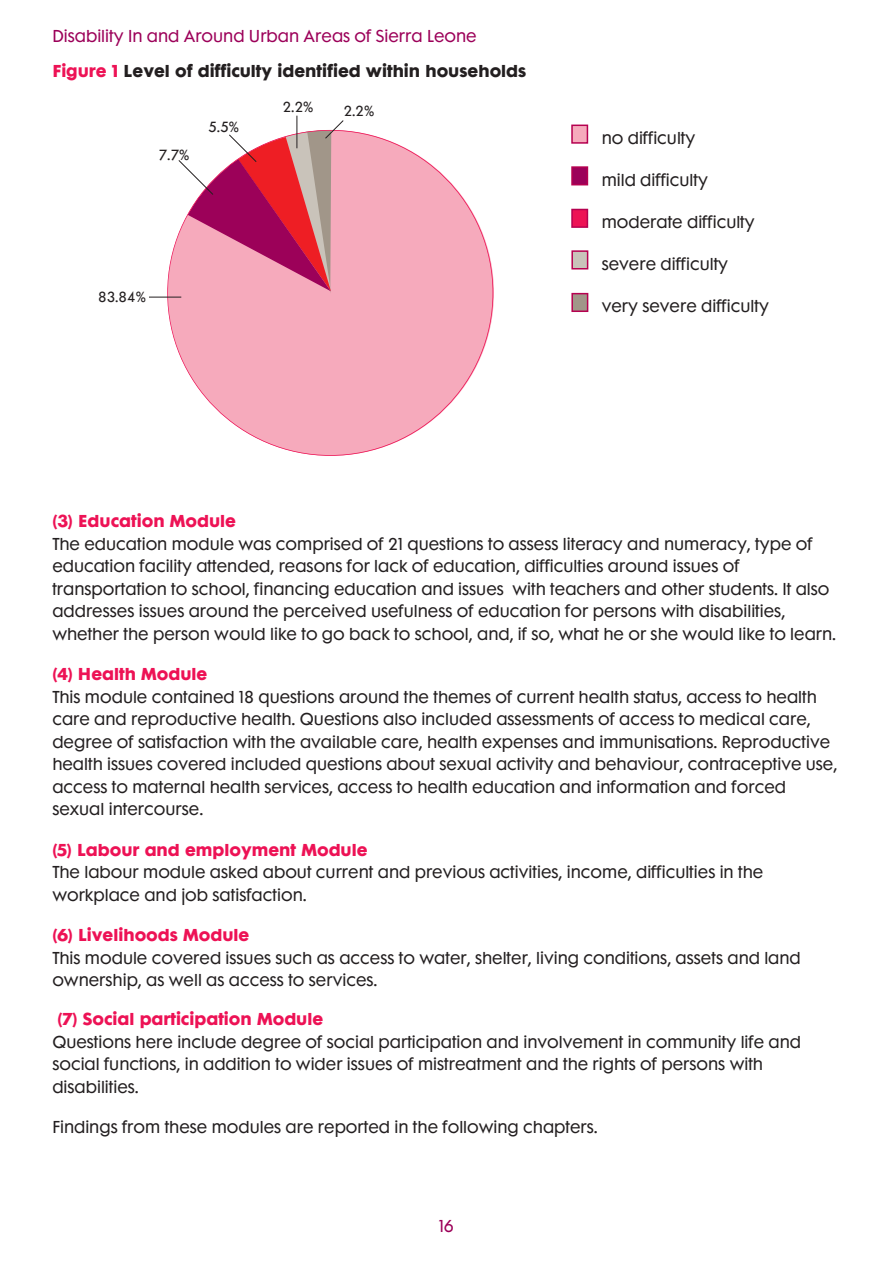
<style>
.page{position:relative;width:893px;height:1263px;background:#fff}
.page>*{position:absolute;margin:0;border:0;box-sizing:border-box;transform-origin:0 0}
.t1{font:15.75px/22.5px "Fute PL";color:#231f20}
.t2{font:700 15.75px "Fute PL";color:#ed1255}
.t3{font:700 15.75px "Fute PL";color:#231f20}
.t4{font:15.75px "Fute PL";color:#9c0159}
.t5{font:13.35px "Fute PL";color:#231f20}
.s1{color:#ed1255}
</style>
<div class="page">
<div style="left:168px;top:130px;width:326px;height:326px;background:#f6aabc;border-radius:50%"></div>
<div style="left:572px;top:125px;width:15px;height:18px;background:#f6aabc"></div>
<div style="left:571px;top:125px;width:17px;height:19px;border:2px solid #b60150"></div>
<div style="left:572px;top:209px;width:15px;height:18px;background:#ed1255"></div>
<div style="left:571px;top:209px;width:17px;height:19px;border:2px solid #b60150"></div>
<div style="left:572px;top:251px;width:15px;height:18px;background:#c9c3ba"></div>
<div style="left:571px;top:250px;width:17px;height:20px;border:2px solid #b60150"></div>
<div style="left:572px;top:294px;width:15px;height:17px;background:#a19689"></div>
<div style="left:571px;top:293px;width:17px;height:19px;border:2px solid #b60150"></div>
<div style="left:572px;top:167px;width:15px;height:18px;background:#9c0159"></div>
<div style="left:571px;top:166px;width:17px;height:19px;border:2px solid #b60150"></div>
<hr style="left:149px;top:297px;width:32px;height:1px;background:#231f20">
<hr style="left:296px;top:116px;width:1px;height:32px;background:#231f20">
<svg style="left:178px;top:120px;width:165px;height:173px"></svg>
<p class="t4" style="left:52px;top:30px;width:426px">Disability In and Around Urban Areas of Sierra Leone</p>
<p class="t3" style="left:52px;top:65px;width:475px"><span class="s1">Figure 1</span> Level of difficulty identified within households</p>
<p class="t5" style="left:159px;top:149px;width:32px">7.7%</p>
<p class="t5" style="left:208px;top:122px;width:32px">5.5%</p>
<p class="t5" style="left:283px;top:102px;width:32px">2.2%</p>
<p class="t5" style="left:344px;top:106px;width:32px">2.2%</p>
<p class="t5" style="left:98px;top:291px;width:49px">83.84%</p>
<p class="t1" style="left:601px;top:128px;width:95px">no difficulty</p>
<p class="t1" style="left:601px;top:170px;width:108px">mild difficulty</p>
<p class="t1" style="left:601px;top:212px;width:155px">moderate difficulty</p>
<p class="t1" style="left:601px;top:254px;width:128px">severe difficulty</p>
<p class="t1" style="left:601px;top:296px;width:169px">very severe difficulty</p>
<p class="t2" style="left:52px;top:515px;width:185px">(3) Education Module</p>
<p class="t1" style="left:52px;top:534px;width:785px">The education module was comprised of 21 questions to assess literacy and numeracy, type of education facility attended, reasons for lack of education, difficulties around issues of transportation to school, financing education and issues with teachers and other students. It also addresses issues around the perceived usefulness of education for persons with disabilities, whether the person would like to go back to school, and, if so, what he or she would like to learn.</p>
<p class="t2" style="left:52px;top:668px;width:156px">(4) Health Module</p>
<p class="t1" style="left:52px;top:687px;width:786px">This module contained 18 questions around the themes of current health status, access to health care and reproductive health. Questions also included assessments of access to medical care, degree of satisfaction with the available care, health expenses and immunisations. Reproductive health issues covered included questions about sexual activity and behaviour, contraceptive use, access to maternal health services, access to health education and information and forced sexual intercourse.</p>
<p class="t2" style="left:52px;top:844px;width:317px">(5) Labour and employment Module</p>
<p class="t1" style="left:52px;top:863px;width:712px">The labour module asked about current and previous activities, income, difficulties in the workplace and job satisfaction.</p>
<p class="t2" style="left:52px;top:929px;width:198px">(6) Livelihoods Module</p>
<p class="t1" style="left:52px;top:948px;width:750px">This module covered issues such as access to water, shelter, living conditions, assets and land ownership, as well as access to services.</p>
<p class="t2" style="left:58px;top:1013px;width:267px">(7) Social participation Module</p>
<p class="t1" style="left:52px;top:1032px;width:750px">Questions here include degree of social participation and involvement in community life and social functions, in addition to wider issues of mistreatment and the rights of persons with disabilities.</p>
<p class="t1" style="left:52px;top:1118px;width:547px">Findings from these modules are reported in the following chapters.</p>
<p class="t4" style="left:439px;top:1220px;width:16px">16</p>
</div>
